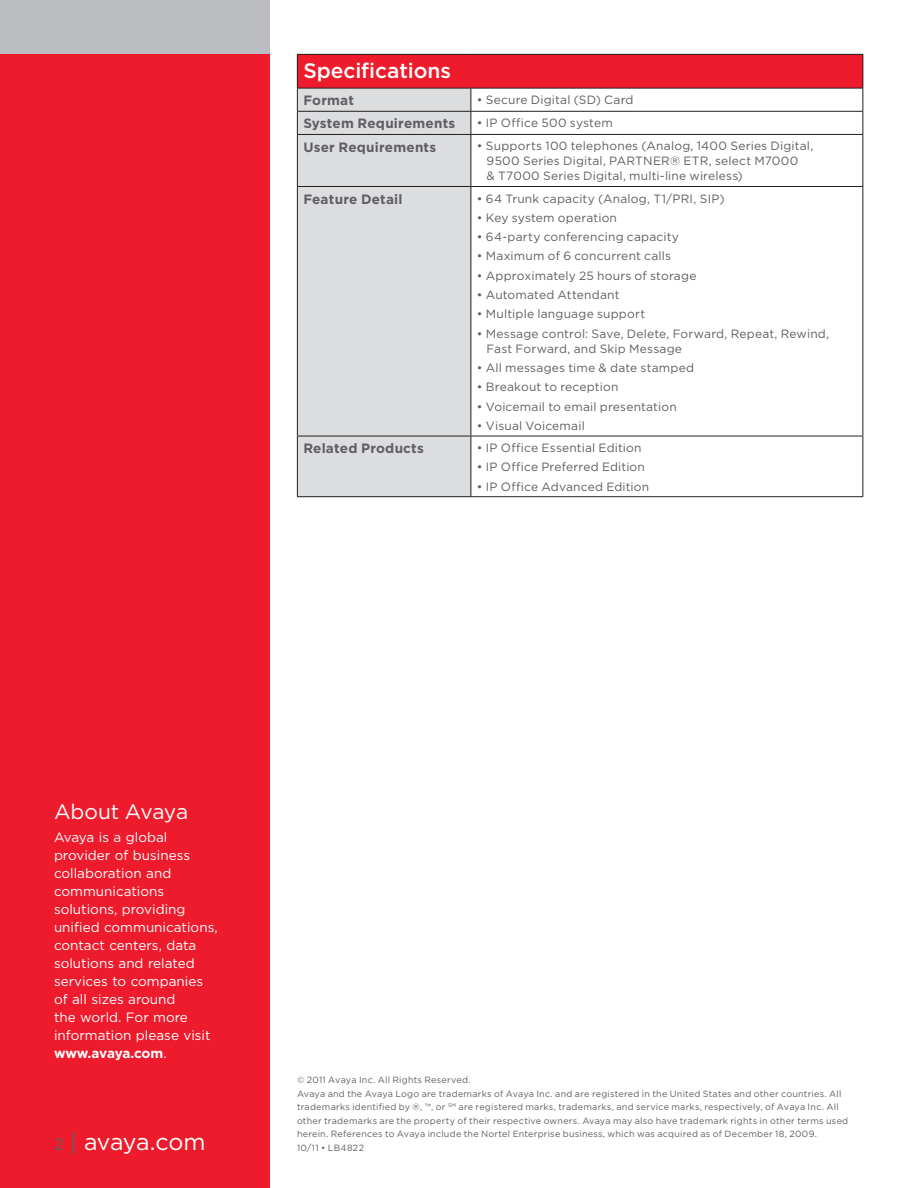
<style>
.page{position:relative;width:918px;height:1188px;background:#fff}
.page>*{position:absolute;margin:0;border:0;box-sizing:border-box;transform-origin:0 0}
.t1{font:23.25px "Gotham";letter-spacing:-.015em;color:#fff}
.Table_Header{font:500 21px "Gotham";color:#fff}
.Boilerplate_Head{font:21px "Gotham";letter-spacing:-.01em;color:#fff}
.Boilerplate_Copy{font:13.5px/18px "Gotham";color:#fff}
.Table_Copy{font:700 13.5px "Gotham";letter-spacing:.015em;color:#5f5f62}
.table_bullet{font:12px/15px "Gotham";letter-spacing:.015em;color:#5f5f62}
.Legal{font:9px/13.5px "Gotham";letter-spacing:.025em;color:#5f5f62}
.s1{font-weight:700}
.s2{font-size:16.5px;color:#5f5f62}
.s3{color:#5f5f62}
</style>
<div class="page">
<div style="left:0;top:0;width:270px;height:1188px;background:#ee1b2c"></div>
<div style="left:297px;top:54px;width:566px;height:34px;background:#ee1b2c"></div>
<div style="left:298px;top:89px;width:173px;height:407px;background:#dcdddf"></div>
<hr style="left:297px;top:134px;width:174px;height:1px;background:#231f20">
<hr style="left:297px;top:135px;width:1px;height:51px;background:#231f20">
<hr style="left:471px;top:134px;width:392px;height:1px;background:#231f20">
<hr style="left:471px;top:135px;width:1px;height:51px;background:#231f20">
<hr style="left:862px;top:135px;width:1px;height:51px;background:#231f20">
<hr style="left:297px;top:186px;width:174px;height:1px;background:#231f20">
<hr style="left:297px;top:187px;width:1px;height:249px;background:#231f20">
<hr style="left:471px;top:186px;width:392px;height:1px;background:#231f20">
<hr style="left:471px;top:187px;width:1px;height:249px;background:#231f20">
<hr style="left:862px;top:187px;width:1px;height:249px;background:#231f20">
<hr style="left:297px;top:436px;width:174px;height:1px;background:#231f20">
<hr style="left:297px;top:436px;width:1px;height:60px;background:#231f20">
<hr style="left:471px;top:436px;width:392px;height:1px;background:#231f20">
<hr style="left:471px;top:436px;width:1px;height:60px;background:#231f20">
<hr style="left:862px;top:436px;width:1px;height:60px;background:#231f20">
<hr style="left:297px;top:496px;width:174px;height:1px;background:#231f20">
<hr style="left:471px;top:496px;width:392px;height:1px;background:#231f20">
<hr style="left:297px;top:54px;width:174px;height:1px;background:#231f20">
<hr style="left:297px;top:55px;width:1px;height:33px;background:#231f20">
<hr style="left:471px;top:54px;width:392px;height:1px;background:#231f20">
<hr style="left:862px;top:55px;width:1px;height:33px;background:#231f20">
<hr style="left:297px;top:88px;width:174px;height:1px;background:#231f20">
<svg style="left:297px;top:88px;width:1px;height:46px"></svg>
<hr style="left:471px;top:88px;width:392px;height:1px;background:#231f20">
<svg style="left:471px;top:88px;width:1px;height:46px"></svg>
<svg style="left:862px;top:88px;width:1px;height:46px"></svg>
<hr style="left:297px;top:111px;width:174px;height:1px;background:#231f20">
<hr style="left:471px;top:111px;width:392px;height:1px;background:#231f20">
<div style="left:0;top:0;width:270px;height:54px;background:#bcbdc0"></div>
<p class="Table_Header" style="left:303px;top:59px;width:149px">Specifications</p>
<p class="Table_Copy" style="left:303px;top:93px;width:52px">Format</p>
<p class="table_bullet" style="left:477px;top:92px;width:158px">• Secure Digital (SD) Card</p>
<p class="Table_Copy" style="left:303px;top:116px;width:153px">System Requirements</p>
<p class="table_bullet" style="left:477px;top:115px;width:137px">• IP Office 500 system</p>
<p class="Table_Copy" style="left:303px;top:139px;width:134px">User Requirements</p>
<p class="table_bullet" style="left:487px;top:139px;width:328px;text-indent:-10px">• Supports 100 telephones (Analog, 1400 Series Digital,<br>9500 Series Digital, PARTNER® ETR, select M7000<br>&amp; T7000 Series Digital, multi-line wireless)</p>
<p class="Table_Copy" style="left:303px;top:191px;width:101px">Feature Detail</p>
<p class="table_bullet" style="left:477px;top:191px;width:249px">• 64 Trunk capacity (Analog, T1/PRI, SIP)</p>
<p class="table_bullet" style="left:477px;top:210px;width:142px">• Key system operation</p>
<p class="table_bullet" style="left:477px;top:229px;width:204px">• 64-party conferencing capacity</p>
<p class="table_bullet" style="left:477px;top:249px;width:196px">• Maximum of 6 concurrent calls</p>
<p class="table_bullet" style="left:477px;top:268px;width:221px">• Approximately 25 hours of storage</p>
<p class="table_bullet" style="left:477px;top:287px;width:144px">• Automated Attendant</p>
<p class="table_bullet" style="left:477px;top:306px;width:170px">• Multiple language support</p>
<p class="table_bullet" style="left:487px;top:326px;width:344px;text-indent:-10px">• Message control: Save, Delete, Forward, Repeat, Rewind,<br>Fast Forward, and Skip Message</p>
<p class="table_bullet" style="left:477px;top:360px;width:219px">• All messages time &amp; date stamped</p>
<p class="table_bullet" style="left:477px;top:379px;width:143px">• Breakout to reception</p>
<p class="table_bullet" style="left:477px;top:399px;width:201px">• Voicemail to email presentation</p>
<p class="table_bullet" style="left:477px;top:418px;width:109px">• Visual Voicemail</p>
<p class="Table_Copy" style="left:303px;top:441px;width:122px">Related Products</p>
<p class="table_bullet" style="left:477px;top:440px;width:166px">• IP Office Essential Edition</p>
<p class="table_bullet" style="left:477px;top:459px;width:170px">• IP Office Preferred Edition</p>
<p class="table_bullet" style="left:477px;top:479px;width:174px">• IP Office Advanced Edition</p>
<p class="Boilerplate_Head" style="left:54px;top:800px;width:136px">About Avaya</p>
<p class="Boilerplate_Copy" style="left:54px;top:828px;width:165px">Avaya is a global provider of business collaboration and communications solutions, providing unified communications, contact centers, data solutions and related services to companies of all sizes around<br>the world. For more information please visit <span class="s1">www.avaya.com</span>.</p>
<h1 class="t1" style="left:54px;top:1129px;width:153px"><span class="s2">2</span> <span class="s3">|</span> avaya.com</h1>
<p class="Legal" style="left:297px;top:1073px;width:175px">© 2011 Avaya Inc. All Rights Reserved.</p>
<p class="Legal" style="left:297px;top:1086px;width:553px">Avaya and the Avaya Logo are trademarks of Avaya Inc. and are registered in the United States and other countries. All trademarks identified by ®, ™, or <sup>SM</sup> are registered marks, trademarks, and service marks, respectively, of Avaya Inc. All other trademarks are the property of their respective owners. Avaya may also have trademark rights in other terms used herein. References to Avaya include the Nortel Enterprise business, which was acquired as of December 18, 2009.</p>
<p class="Legal" style="left:297px;top:1140px;width:69px">10/11 • LB4822</p>
</div>
